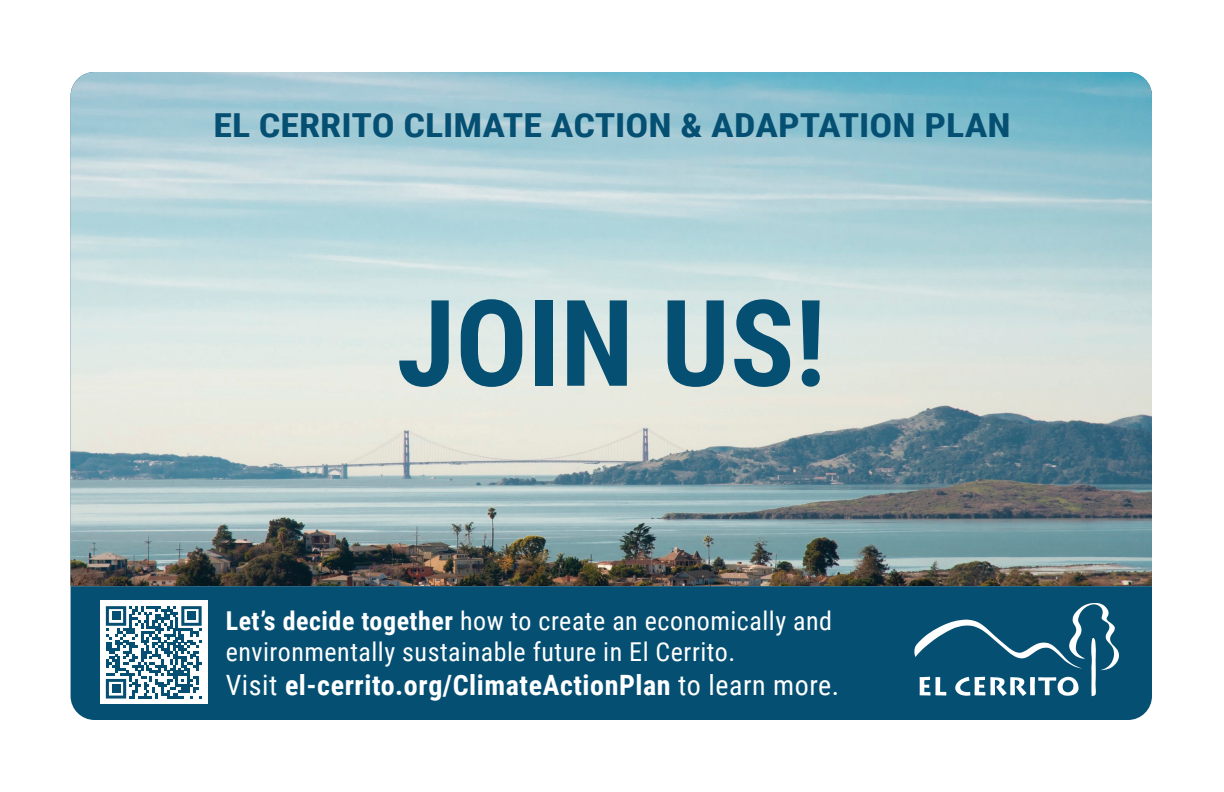
<style>
.page{position:relative;width:1224px;height:792px;background:#fff}
.page>*{position:absolute;margin:0;border:0;box-sizing:border-box;transform-origin:0 0}
.t1{font:700 120px "Roboto Condensed";color:#044f72}
.t2{font:700 33px "Roboto Condensed";color:#044f72;scale:1.15 1}
.t3{font:700 28px "Roboto Condensed";letter-spacing:.02em;color:#fff}
.t4{font:26px/31.2px "Roboto Condensed";letter-spacing:.02em;color:#fff}
.s1{font-weight:700}
.s2{font-weight:400}
</style>
<div class="page">
<img style="left:71px;top:72px;width:1081px;height:514px">
<div style="left:71px;top:586px;width:1081px;height:134px;background:#044f72"></div>
<div style="left:100px;top:601px;width:107px;height:103px;background:#fff"></div>
<svg style="left:106px;top:606px;width:96px;height:93px"></svg>
<div style="left:112px;top:612px;width:8px;height:8px;background:#044f72"></div>
<div style="left:187px;top:612px;width:9px;height:8px;background:#044f72"></div>
<div style="left:112px;top:685px;width:8px;height:8px;background:#044f72"></div>
<svg style="left:914px;top:603px;width:205px;height:93px"></svg>
<p class="t2" style="left:213px;top:102px;width:695px">EL CERRITO CLIMATE ACTION &amp; ADAPTATION PLAN</p>
<h1 class="t1" style="left:397px;top:259px;width:431px">JOIN US!</h1>
<p class="t4" style="left:226px;top:604px;width:608px"><span class="s1">Let’s decide together</span> how to create an economically and environmentally sustainable future in El Cerrito.</p>
<p class="t3" style="left:226px;top:665px;width:615px"><span class="s2">Visit</span> el-cerrito.org/ClimateActionPlan <span class="s2">to learn more.</span></p>
</div>
